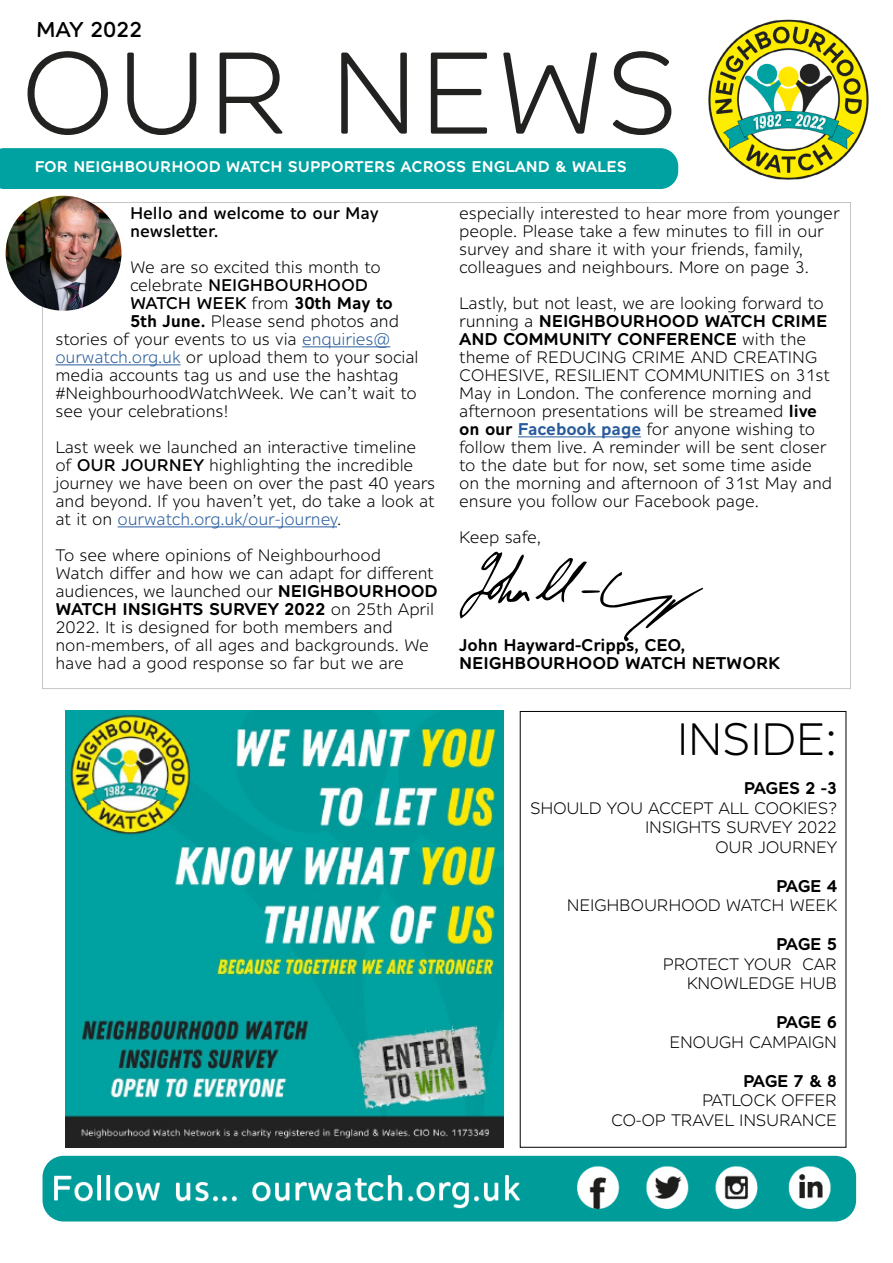
<style>
.page{position:relative;width:893px;height:1263px;background:#fff}
.page>*{position:absolute;margin:0;border:0;box-sizing:border-box;transform-origin:0 0}
.t1{font:45px "Alleyn";letter-spacing:-.02em;color:#000}
.t2{font:500 21px "Alleyn";letter-spacing:-.01em;color:#000}
.t3{font:16.5px/18px "Alleyn";letter-spacing:-.01em;color:#000}
.t4{font:500 16.5px/18px "Alleyn";letter-spacing:-.01em;color:#000}
.t5{font:600 16.5px/18px "Alleyn";letter-spacing:-.01em;color:#000}
.t6{font:600 15px "Alleyn";color:#fff}
.s1{font-weight:400}
.s2{font-weight:600}
.s3{color:#275b9b}
.s4{font-weight:500}
.s5{font-weight:600;color:#275b9b}
</style>
<div class="page">
<svg style="left:28px;top:51px;width:643px;height:84px"></svg>
<div style="left:0;top:148px;width:678px;height:41px;background:#00a1a1"></div>
<img style="left:708px;top:19px;width:161px;height:161px">
<hr style="left:302px;top:346px;width:88px;height:1px;background:#275b9b">
<hr style="left:55px;top:364px;width:125px;height:1px;background:#275b9b">
<hr style="left:118px;top:526px;width:219px;height:1px;background:#275b9b">
<hr style="left:518px;top:436px;width:123px;height:1px;background:#275b9b">
<svg style="left:459px;top:551px;width:244px;height:91px"></svg>
<img style="left:6px;top:196px;width:116px;height:115px">
<div style="left:520px;top:711px;width:326px;height:437px;border:1px solid #000"></div>
<img style="left:43px;top:1156px;width:813px;height:65px">
<img style="left:66px;top:710px;width:437px;height:438px">
<p class="t2" style="left:36px;top:17px;width:108px">MAY 2022</p>
<p class="t6" style="left:35px;top:157px;width:594px">FOR NEIGHBOURHOOD WATCH SUPPORTERS ACROSS ENGLAND &amp; WALES</p>
<p class="t4" style="left:130px;top:204px;width:251px">Hello and welcome to our May newsletter.</p>
<p class="t3" style="left:130px;top:258px;width:252px">We are so excited this month to</p>
<p class="t4" style="left:130px;top:276px;width:240px"><span class="s1">celebrate</span> NEIGHBOURHOOD</p>
<p class="t4" style="left:130px;top:294px;width:264px">WATCH WEEK <span class="s1">from</span> <span class="s2">30th May to</span></p>
<p class="t3" style="left:130px;top:312px;width:271px"><span class="s2">5th June.</span> Please send photos and</p>
<p class="t3" style="left:55px;top:330px;width:336px">stories of your events to us via <span class="s3">enquiries@</span></p>
<p class="t3" style="left:55px;top:348px;width:365px"><span class="s3">ourwatch.org.uk</span> or upload them to your social</p>
<p class="t3" style="left:55px;top:366px;width:345px">media accounts tag us and use the hashtag</p>
<p class="t3" style="left:55px;top:384px;width:363px">#NeighbourhoodWatchWeek. We can’t wait to</p>
<p class="t3" style="left:55px;top:402px;width:174px">see your celebrations!</p>
<p class="t3" style="left:55px;top:438px;width:381px">Last week we launched an interactive timeline of <span class="s4">OUR JOURNEY</span> highlighting the incredible journey we have been on over the past 40 years and beyond. If you haven’t yet, do take a look at at it on <span class="s3">ourwatch.org.uk/our-journey</span>.</p>
<p class="t3" style="left:55px;top:546px;width:384px">To see where opinions of Neighbourhood<br>Watch differ and how we can adapt for different audiences, we launched our <span class="s2">NEIGHBOURHOOD WATCH INSIGHTS SURVEY 2022</span> on 25th April 2022. It is designed for both members and non-members, of all ages and backgrounds. We have had a good response so far but we are</p>
<p class="t3" style="left:459px;top:204px;width:382px">especially interested to hear more from younger people. Please take a few minutes to fill in our survey and share it with your friends, family, colleagues and neighbours. More on page 3.</p>
<p class="t3" style="left:459px;top:294px;width:374px">Lastly, but not least, we are looking forward to running a <span class="s2">NEIGHBOURHOOD WATCH CRIME AND COMMUNITY CONFERENCE</span> with the theme of REDUCING CRIME AND CREATING COHESIVE, RESILIENT COMMUNITIES on 31st May in London. The conference morning and afternoon presentations will be streamed <span class="s2">live on our</span> <span class="s5">Facebook page</span> for anyone wishing to follow them live. A reminder will be sent closer to the date but for now, set some time aside on the morning and afternoon of 31st May and ensure you follow our Facebook page.</p>
<p class="t3" style="left:459px;top:528px;width:83px">Keep safe,</p>
<p class="t5" style="left:459px;top:636px;width:322px">John Hayward-Cripps, CEO,<br>NEIGHBOURHOOD WATCH NETWORK</p>
<h1 class="t1" style="left:677px;top:712px;width:162px">INSIDE:</h1>
<p class="t5" style="left:744px;top:779px;width:95px">PAGES 2 -3</p>
<p class="t3" style="left:530px;top:798px;width:309px;line-height:19.5px;text-align:right">SHOULD YOU ACCEPT ALL COOKIES?<br>INSIGHTS SURVEY 2022<br>OUR JOURNEY</p>
<p class="t5" style="left:776px;top:876px;width:63px">PAGE 4</p>
<p class="t3" style="left:567px;top:896px;width:272px">NEIGHBOURHOOD WATCH WEEK</p>
<p class="t5" style="left:776px;top:935px;width:63px">PAGE 5</p>
<p class="t3" style="left:663px;top:954px;width:176px;line-height:19.5px;text-align:right">PROTECT YOUR CAR<br>KNOWLEDGE HUB</p>
<p class="t5" style="left:776px;top:1013px;width:63px">PAGE 6</p>
<p class="t3" style="left:669px;top:1032px;width:169px">ENOUGH CAMPAIGN</p>
<p class="t5" style="left:743px;top:1071px;width:96px">PAGE 7 &amp; 8</p>
<p class="t3" style="left:611px;top:1090px;width:228px;line-height:19.5px;text-align:right">PATLOCK OFFER<br>CO-OP TRAVEL INSURANCE</p>
</div>
